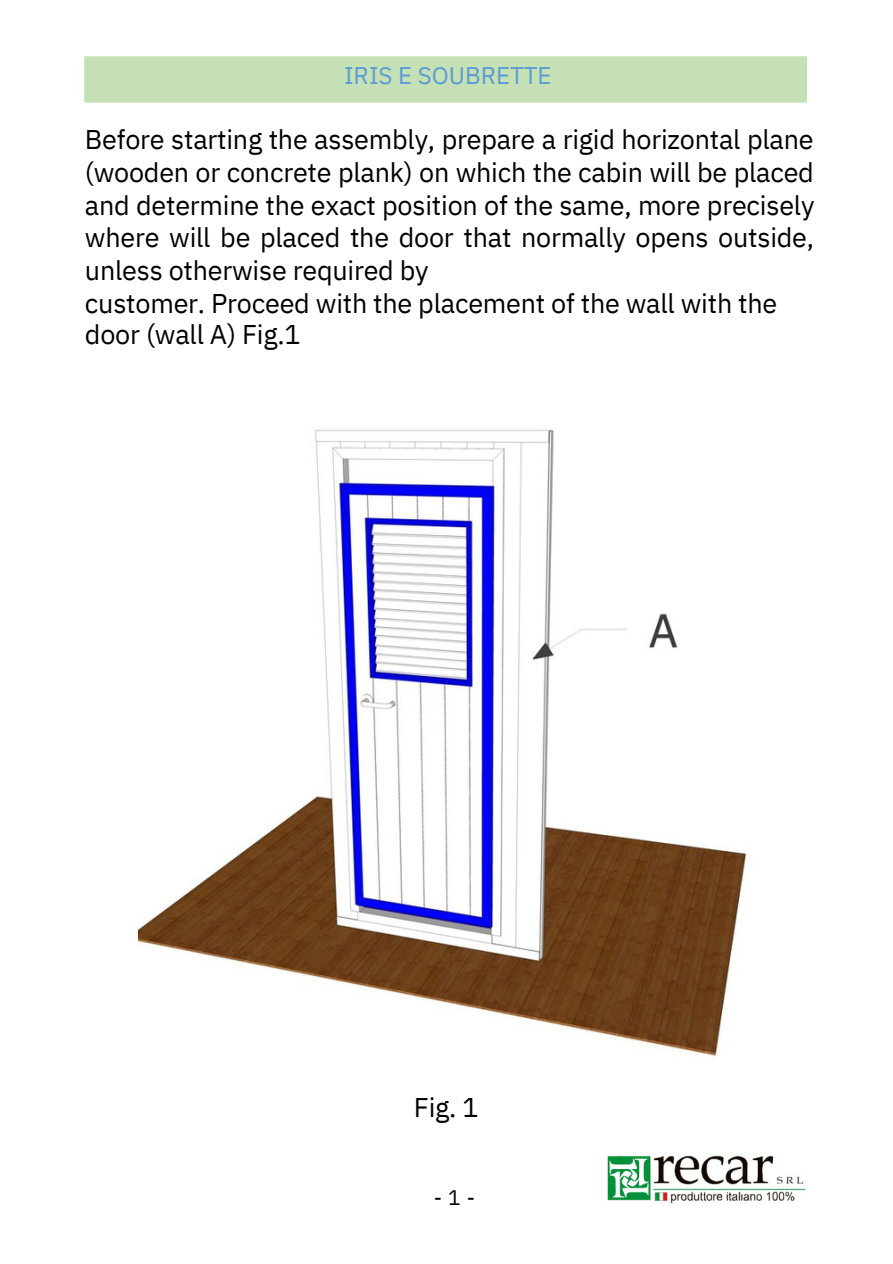
<style>
.page{position:relative;width:893px;height:1264px;background:#fff}
.page>*{position:absolute;margin:0;border:0;box-sizing:border-box;transform-origin:0 0}
.t1{font:27px/32.4px "IBM Plex Sans";letter-spacing:-.01em;color:#000}
.t2{font:24.15px "IBM Plex Sans";color:#5b9bd5}
.t3{font:20.85px "IBM Plex Sans";color:#000}
</style>
<div class="page">
<img style="left:607px;top:1155px;width:199px;height:48px">
<div style="left:84px;top:56px;width:723px;height:47px;background:#c5e0b4"></div>
<img style="left:138px;top:429px;width:609px;height:627px">
<p class="t2" style="left:344px;top:59px;width:209px">IRIS E SOUBRETTE</p>
<p class="t1" style="left:85px;top:123px;width:731px">Before starting the assembly, prepare a rigid horizontal plane (wooden or concrete plank) on which the cabin will be placed and determine the exact position of the same, more precisely where will be placed the door that normally opens outside, unless otherwise required by<br>customer. Proceed with the placement of the wall with the door (wall A) Fig.1</p>
<p class="t1" style="left:414px;top:1090px;width:66px">Fig. 1</p>
<p class="t3" style="left:433px;top:1183px;width:43px">-1-</p>
</div>
